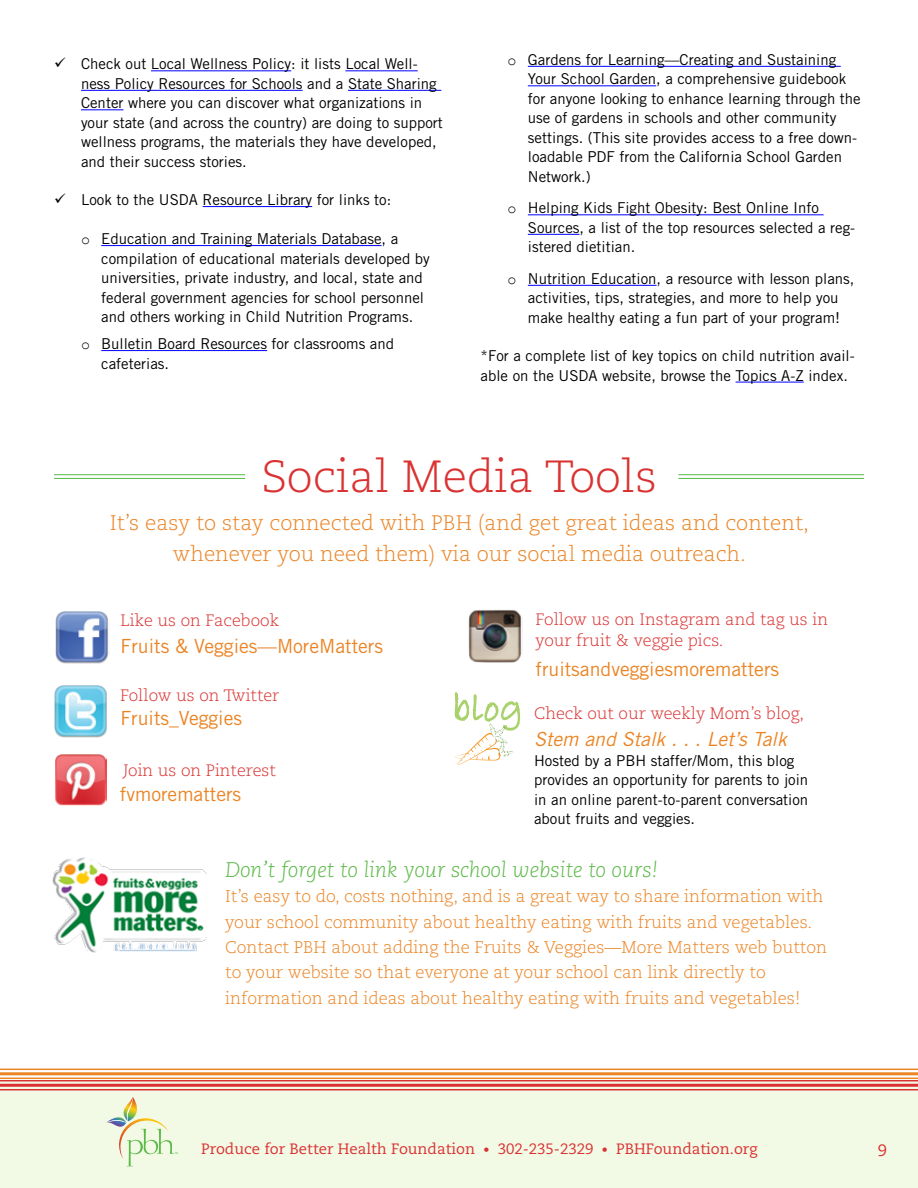
<style>
.page{position:relative;width:918px;height:1188px;background:#fff}
.page>*{position:absolute;margin:0;border:0;box-sizing:border-box;transform-origin:0 0}
.t1{font:300 45px "Caecilia LT Std";color:#da3232}
.t2{font:italic 300 21.15px "Caecilia LT Std";color:#5bba47}
.t3{font:300 21px/31.5px "Caecilia LT Std";color:#eb8424;text-align:center}
.t4{font:19.5px "Trade Gothic LT Std";color:#eb8424}
.t5{font:italic 19.5px "Trade Gothic LT Std";color:#eb8424}
.t6{font:300 16.95px/25.3px "Caecilia LT Std";color:#eb8424}
.t7{font:300 16.5px/21px "Caecilia LT Std";color:#da3232}
.t8{font:16.5px "Caecilia LT Std";color:#da3232}
.t9{font:15px/19.5px "Trade Gothic LT Std";color:#000}
.t10{font:15px "Caecilia LT Std";color:#da3232}
.s1{font-family:"Courier New"}
.s2{font-family:"Trade Gothic LT Std";font-size:12px}
</style>
<div class="page">
<div style="left:0;top:1080px;width:918px;height:108px;background:#f2fae6"></div>
<svg style="left:107px;top:1097px;width:71px;height:69px"></svg>
<hr style="left:0;top:1069px;width:918px;height:1px;background:#eb8424">
<hr style="left:0;top:1072px;width:918px;height:3px;background:#eb8424">
<hr style="left:0;top:1078px;width:918px;height:1px;background:#eb8424">
<hr style="left:0;top:1080px;width:918px;height:2px;background:#da3232">
<hr style="left:0;top:1084px;width:918px;height:3px;background:#da3232">
<hr style="left:0;top:1089px;width:918px;height:2px;background:#da3232">
<hr style="left:151px;top:70px;width:140px;height:1px;background:#00f">
<hr style="left:345px;top:70px;width:73px;height:1px;background:#00f">
<hr style="left:81px;top:90px;width:222px;height:1px;background:#00f">
<hr style="left:348px;top:90px;width:93px;height:1px;background:#00f">
<hr style="left:81px;top:109px;width:42px;height:1px;background:#00f">
<hr style="left:203px;top:206px;width:109px;height:1px;background:#00f">
<hr style="left:101px;top:245px;width:281px;height:1px;background:#00f">
<hr style="left:101px;top:350px;width:166px;height:1px;background:#00f">
<hr style="left:528px;top:66px;width:313px;height:1px;background:#00f">
<hr style="left:528px;top:85px;width:128px;height:1px;background:#00f">
<hr style="left:528px;top:214px;width:296px;height:1px;background:#00f">
<hr style="left:528px;top:234px;width:52px;height:1px;background:#00f">
<hr style="left:528px;top:285px;width:129px;height:1px;background:#00f">
<hr style="left:736px;top:382px;width:68px;height:1px;background:#00f">
<img style="left:53px;top:858px;width:154px;height:94px">
<img style="left:468px;top:610px;width:54px;height:53px">
<img style="left:55px;top:611px;width:53px;height:53px">
<img style="left:54px;top:685px;width:53px;height:53px">
<img style="left:55px;top:754px;width:52px;height:52px">
<svg style="left:454px;top:692px;width:67px;height:73px"></svg>
<hr style="left:54px;top:474px;width:191px;height:1px;background:#5bba47">
<hr style="left:54px;top:478px;width:191px;height:1px;background:#5bba47">
<hr style="left:678px;top:474px;width:186px;height:1px;background:#5bba47">
<hr style="left:678px;top:478px;width:186px;height:1px;background:#5bba47">
<p class="t9" style="left:81px;top:54px;width:363px;text-indent:-27px">✓ Check out Local Wellness Policy: it lists Local Well&shy;ness Policy Resources for Schools and a State Sharing Center where you can discover what organizations in your state (and across the country) are doing to support wellness programs, the materials they have developed, and their success stories.</p>
<p class="t9" style="left:54px;top:190px;width:339px">✓ Look to the USDA Resource Library for links to:</p>
<p class="t9" style="left:101px;top:229px;width:330px;text-indent:-20px"><span class="s1">o</span> Education and Training Materials Database, a compilation of educational materials developed by universities, private industry, and local, state and federal government agencies for school personnel and others working in Child Nutrition Programs.</p>
<p class="t9" style="left:101px;top:334px;width:294px;text-indent:-20px"><span class="s1">o</span> Bulletin Board Resources for classrooms and cafeterias.</p>
<p class="t9" style="left:528px;top:50px;width:334px;text-indent:-20px"><span class="s1">o</span> Gardens for Learning—Creating and Sustaining Your School Garden, a comprehensive guidebook for anyone looking to enhance learning through the use of gardens in schools and other community settings. (This site provides access to a free down&shy;loadable PDF from the California School Garden Network.)</p>
<p class="t9" style="left:528px;top:198px;width:329px;text-indent:-20px"><span class="s1">o</span> Helping Kids Fight Obesity: Best Online Info<br>Sources, a list of the top resources selected a reg&shy;istered dietitian.</p>
<p class="t9" style="left:508px;top:269px;width:348px;text-align:center"><span class="s1">o</span> Nutrition Education, a resource with lesson plans, activities, tips, strategies, and more to help you make healthy eating a fun part of your program!</p>
<p class="t9" style="left:481px;top:346px;width:376px">*For a complete list of key topics on child nutrition avail&shy;able on the USDA website, browse the Topics A-Z index.</p>
<h1 class="t1" style="left:261px;top:451px;width:397px">Social Media Tools</h1>
<h3 class="t3" style="left:110px;top:507px;width:701px">It’s easy to stay connected with PBH (and get great ideas and content, whenever you need them) via our social media outreach.</h3>
<p class="t7" style="left:121px;top:610px;width:160px">Like us on Facebook</p>
<h3 class="t4" style="left:121px;top:634px;width:264px">Fruits &amp; Veggies—MoreMatters</h3>
<p class="t7" style="left:120px;top:685px;width:161px">Follow us on Twitter</p>
<h3 class="t4" style="left:120px;top:707px;width:123px">Fruits_Veggies</h3>
<p class="t7" style="left:123px;top:760px;width:154px">Join us on Pinterest</p>
<h3 class="t4" style="left:120px;top:782px;width:123px">fvmorematters</h3>
<p class="t7" style="left:536px;top:609px;width:294px">Follow us on Instagram and tag us in your fruit &amp; veggie pics.</p>
<h3 class="t4" style="left:536px;top:657px;width:245px">fruitsandveggiesmorematters</h3>
<p class="t7" style="left:534px;top:704px;width:272px">Check out our weekly Mom’s blog,</p>
<h3 class="t5" style="left:534px;top:728px;width:254px">Stem and Stalk . . . Let’s Talk</h3>
<p class="t9" style="left:534px;top:751px;width:276px">Hosted by a PBH staffer/Mom, this blog provides an opportunity for parents to join in an online parent-to-parent conversation about fruits and veggies.</p>
<h2 class="t2" style="left:225px;top:858px;width:434px">Don’t forget to link your school website to ours!</h2>
<p class="t6" style="left:225px;top:884px;width:604px">It’s easy to do, costs nothing, and is a great way to share information with your school community about healthy eating with fruits and vegetables.<br>Contact PBH about adding the Fruits &amp; Veggies—More Matters web button to your website so that everyone at your school can link directly to information and ideas about healthy eating with fruits and vegetables!</p>
<p class="t10" style="left:201px;top:1140px;width:558px">Produce for Better Health Foundation <span class="s2">•</span> 302-235-2329 <span class="s2">•</span> PBHFoundation.org</p>
<p class="t8" style="left:878px;top:1141px;width:11px">9</p>
</div>
